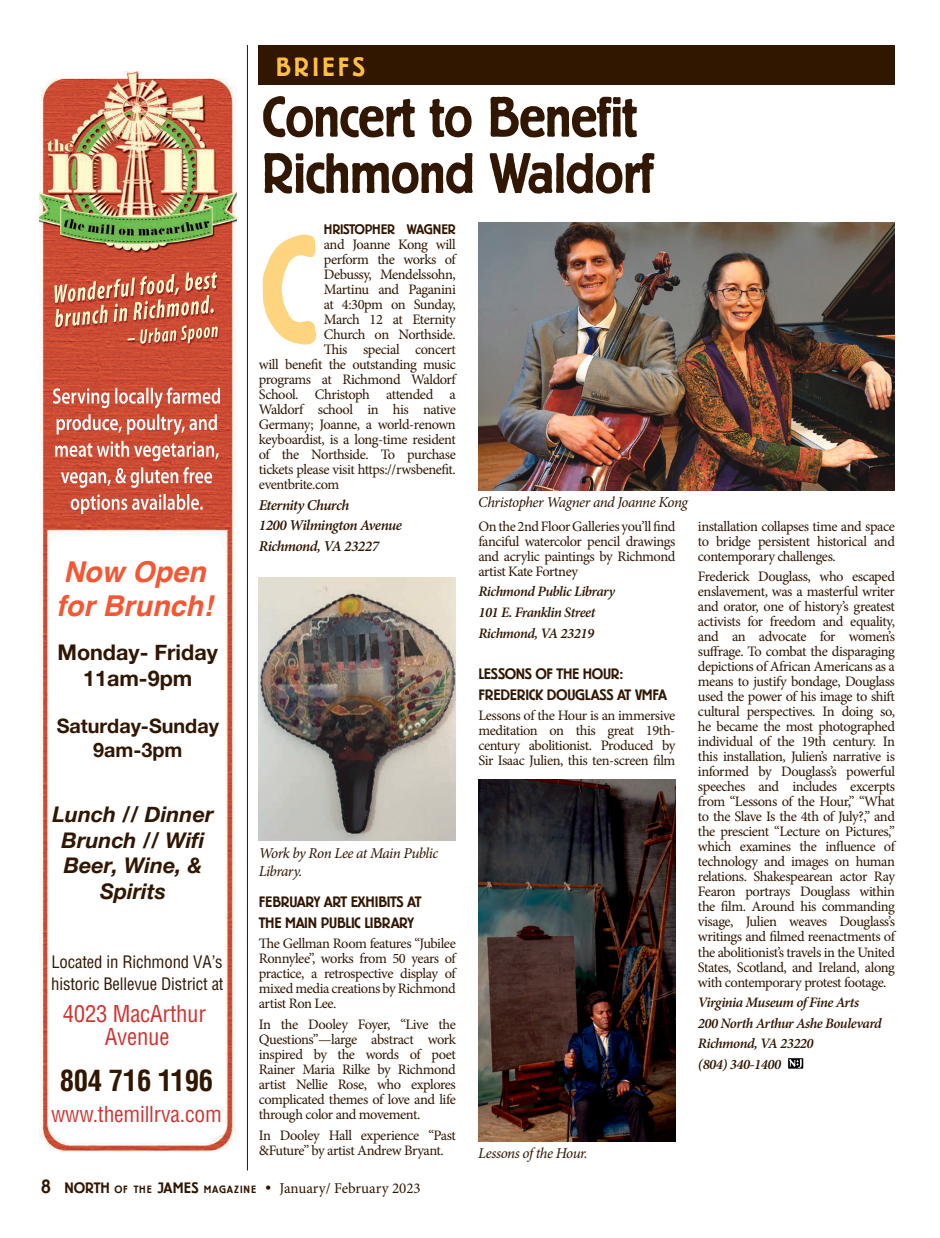
<style>
.page{position:relative;width:940px;height:1238px;background:#fff}
.page>*{position:absolute;margin:0;border:0;box-sizing:border-box;transform-origin:0 0}
.BIG_DROP_CAP{font:500 150px "Berliner Grotesk";color:#ffd47e;scale:.9 1}
.t1{font:500 56.25px "Berliner Grotesk";letter-spacing:-.02em;color:#311600}
.t2{font:italic 700 28.75px/34.5px "Helvetica";color:#f35733}
.t3{font:700 condensed 28.75px "Helvetica";letter-spacing:-.01em;color:#311600}
.t4{font:500 26.25px "Berliner Grotesk";letter-spacing:.12em;color:#ffbf40}
.t5{font:condensed 22.75px/23.8px "Helvetica";letter-spacing:-.01em;color:#d1332f;text-align:center}
.t6{font:italic 700 21.5px/25.8px "Helvetica Neue";color:#311600;text-align:center}
.t7{font:700 21.5px/25.9px "Helvetica Neue";color:#311600;text-align:center}
.t8{font:condensed 21.5px "Helvetica";letter-spacing:-.01em;color:#d1332f}
.t9{font:700 19.88px/23.8px "Helvetica Neue";color:#311600;text-align:center}
.t10{font:condensed 16.75px/22.6px "Helvetica";letter-spacing:-.01em;color:#311600}
.t11{font:500 15px "Berliner Grotesk";letter-spacing:-.025em;color:#311600}
.t12{font:italic 15px/18px "Minion Pro";letter-spacing:-.035em;color:#311600}
.t13{font:italic 600 15px "Minion Pro";letter-spacing:-.035em;color:#311600}
.t14{font:15px "Minion Pro";color:#311600}
.t15{font:14.5px/15px "Minion Pro";letter-spacing:-.035em;color:#311600;text-align:justify}
.t16{font:italic 600 14.5px "Minion Pro";letter-spacing:-.035em;color:#311600}
.t17{font:500 13.75px "Berliner Grotesk";letter-spacing:-.01em;color:#311600}
.s1{font-family:"Berliner Grotesk";font-weight:500;font-size:18.75px}
.s2{font-family:"Berliner Grotesk";font-weight:500}
.s3{font-family:"Berliner Grotesk";font-weight:500;font-size:10.5px}
</style>
<div class="page">
<div style="left:259px;top:45px;width:636px;height:39px;background:#311600"></div>
<svg style="left:788px;top:1058px;width:15px;height:10px"></svg>
<svg style="left:789px;top:1059px;width:12px;height:8px"></svg>
<img style="left:43px;top:72px;width:193px;height:188px">
<img style="left:40px;top:1139px;width:196px;height:12px">
<img style="left:40px;top:260px;width:196px;height:879px">
<div style="left:49px;top:539px;width:176px;height:599px;background:#fff;border-radius:14px"></div>
<hr style="left:247px;top:45px;width:1px;height:1125px;background:#311600">
<img style="left:478px;top:223px;width:417px;height:267px">
<img style="left:259px;top:577px;width:197px;height:263px">
<img style="left:478px;top:779px;width:197px;height:362px">
<p class="t4" style="left:276px;top:53px;width:91px">BRIEFS</p>
<p class="t1" style="left:261px;top:87px;width:377px">Concert to Benefit</p>
<p class="t1" style="left:261px;top:143px;width:393px">Richmond Waldorf</p>
<p class="t2" style="left:56px;top:554px;width:158px">Now Open for Brunch!</p>
<p class="t7" style="left:57px;top:640px;width:162px">Monday- Friday<br>11am-9pm</p>
<p class="t9" style="left:57px;top:715px;width:164px">Saturday-Sunday<br>9am-3pm</p>
<p class="t6" style="left:53px;top:802px;width:162px">Lunch // Dinner<br>Brunch // Wifi<br>Beer, Wine, &amp;<br>Spirits</p>
<p class="t10" style="left:51px;top:950px;width:174px">Located in Richmond VA’s historic Bellevue District at</p>
<p class="t5" style="left:63px;top:1001px;width:145px">4023 MacArthur<br>Avenue</p>
<p class="t3" style="left:60px;top:1062px;width:155px">804 716 1196</p>
<p class="t8" style="left:51px;top:1101px;width:172px">www.themillrva.com</p>
<p class="t17" style="left:324px;top:222px;width:133px">HRISTOPHER WAGNER</p>
<p class="t15" style="left:324px;top:237px;width:133px">and Joanne Kong will</p>
<p class="t15" style="left:324px;top:252px;width:133px">perform the works of</p>
<p class="t15" style="left:324px;top:267px;width:133px">Debussy, Mendelssohn,</p>
<p class="t15" style="left:324px;top:282px;width:133px">Martinu and Paganini</p>
<p class="t15" style="left:324px;top:297px;width:133px">at 4:30pm on Sunday,</p>
<p class="t15" style="left:324px;top:312px;width:133px">March 12 at Eternity</p>
<p class="t15" style="left:324px;top:327px;width:133px">Church on Northside.</p>
<p class="t15" style="left:324px;top:342px;width:133px">This special concert</p>
<p class="t15" style="left:259px;top:357px;width:198px">will benefit the outstanding music</p>
<p class="t15" style="left:259px;top:372px;width:198px">programs at Richmond Waldorf</p>
<p class="t15" style="left:259px;top:387px;width:198px">School. Christoph attended a</p>
<p class="t15" style="left:259px;top:402px;width:198px">Waldorf school in his native</p>
<p class="t15" style="left:259px;top:417px;width:198px">Germany; Joanne, a world-renown</p>
<p class="t15" style="left:259px;top:432px;width:198px">keyboardist, is a long-time resident</p>
<p class="t15" style="left:259px;top:447px;width:198px">of the Northside. To purchase</p>
<p class="t15" style="left:259px;top:462px;width:198px">tickets please visit https://rwsbenefit.</p>
<p class="t15" style="left:259px;top:477px;width:82px">eventbrite.com</p>
<p class="t13" style="left:259px;top:494px;width:92px">Eternity Church</p>
<p class="t13" style="left:259px;top:515px;width:145px">1200 Wilmington Avenue</p>
<p class="t13" style="left:259px;top:535px;width:122px">Richmond, VA 23227</p>
<p class="BIG_DROP_CAP" style="left:259px;top:210px;width:67px">C</p>
<p class="t12" style="left:259px;top:844px;width:181px">Work by Ron Lee at Main Public<br>Library.</p>
<p class="t11" style="left:259px;top:894px;width:164px">FEBRUARY ART EXHIBITS AT</p>
<p class="t11" style="left:259px;top:914px;width:157px">THE MAIN PUBLIC LIBRARY</p>
<p class="t15" style="left:259px;top:936px;width:198px">The Gellman Room features “Jubilee Ronnylee”, works from 50 years of practice, a retrospective display of mixed media creations by Richmond artist Ron Lee.</p>
<p class="t15" style="left:259px;top:1017px;width:198px">In the Dooley Foyer, “Live the Questions”—large abstract work inspired by the words of poet Rainer Maria Rilke by Richmond artist Nellie Rose, who explores complicated themes of love and life through color and movement.</p>
<p class="t15" style="left:259px;top:1127px;width:198px">In Dooley Hall experience “Past &amp;Future” by artist Andrew Bryant.</p>
<p class="t14" style="left:41px;top:1178px;width:381px"><span class="s1">8</span> <span class="s2">NORTH</span> <span class="s3">OF TH E</span> <span class="s2">JAMES</span> <span class="s3">MA GAZIN E</span> <span class="s2">•</span> January/ February 2023</p>
<p class="t12" style="left:478px;top:493px;width:211px">Christopher Wagner and Joanne Kong</p>
<p class="t15" style="left:478px;top:518px;width:198px">On the 2nd Floor Galleries you’ll find fanciful watercolor pencil drawings and acrylic paintings by Richmond artist Kate Fortney</p>
<p class="t16" style="left:478px;top:581px;width:138px">Richmond Public Library</p>
<p class="t16" style="left:478px;top:602px;width:118px">101 E. Franklin Street</p>
<p class="t16" style="left:478px;top:623px;width:117px">Richmond, VA 23219</p>
<p class="t11" style="left:478px;top:665px;width:146px">LESSONS OF THE HOUR:</p>
<p class="t11" style="left:478px;top:686px;width:190px">FREDERICK DOUGLASS AT VMFA</p>
<p class="t15" style="left:478px;top:708px;width:198px">Lessons of the Hour is an immersive meditation on this great 19th&shy;century abolitionist. Produced by Sir Isaac Julien, this ten-screen film</p>
<p class="t15" style="left:698px;top:518px;width:198px">installation collapses time and space to bridge persistent historical and contemporary challenges.</p>
<p class="t15" style="left:698px;top:569px;width:198px">Frederick Douglass, who escaped enslavement, was a masterful writer and orator, one of history’s greatest activists for freedom and equality, and an advocate for women’s suffrage. To combat the disparaging depictions of African Americans as a means to justify bondage, Douglass used the power of his image to shift cultural perspectives. In doing so, he became the most photographed individual of the 19th century. In this installation, Julien’s narrative is informed by Douglass’s powerful speeches and includes excerpts from “Lessons of the Hour,” “What to the Slave Is the 4th of July?,” and the prescient “Lecture on Pictures,” which examines the influence of technology and images on human relations. Shakespearean actor Ray Fearon portrays Douglass within the film. Around his commanding visage, Julien weaves Douglass’s writings and filmed reenactments of the abolitionist’s travels in the United States, Scotland, and Ireland, along with contemporary protest footage.</p>
<p class="t16" style="left:698px;top:992px;width:163px">Virginia Museum of Fine Arts</p>
<p class="t16" style="left:698px;top:1013px;width:185px">200 North Arthur Ashe Boulevard</p>
<p class="t16" style="left:698px;top:1033px;width:117px">Richmond, VA 23220</p>
<p class="t16" style="left:698px;top:1054px;width:85px">(804) 340-1400</p>
<p class="t12" style="left:478px;top:1144px;width:111px">Lessons of the Hour.</p>
</div>
